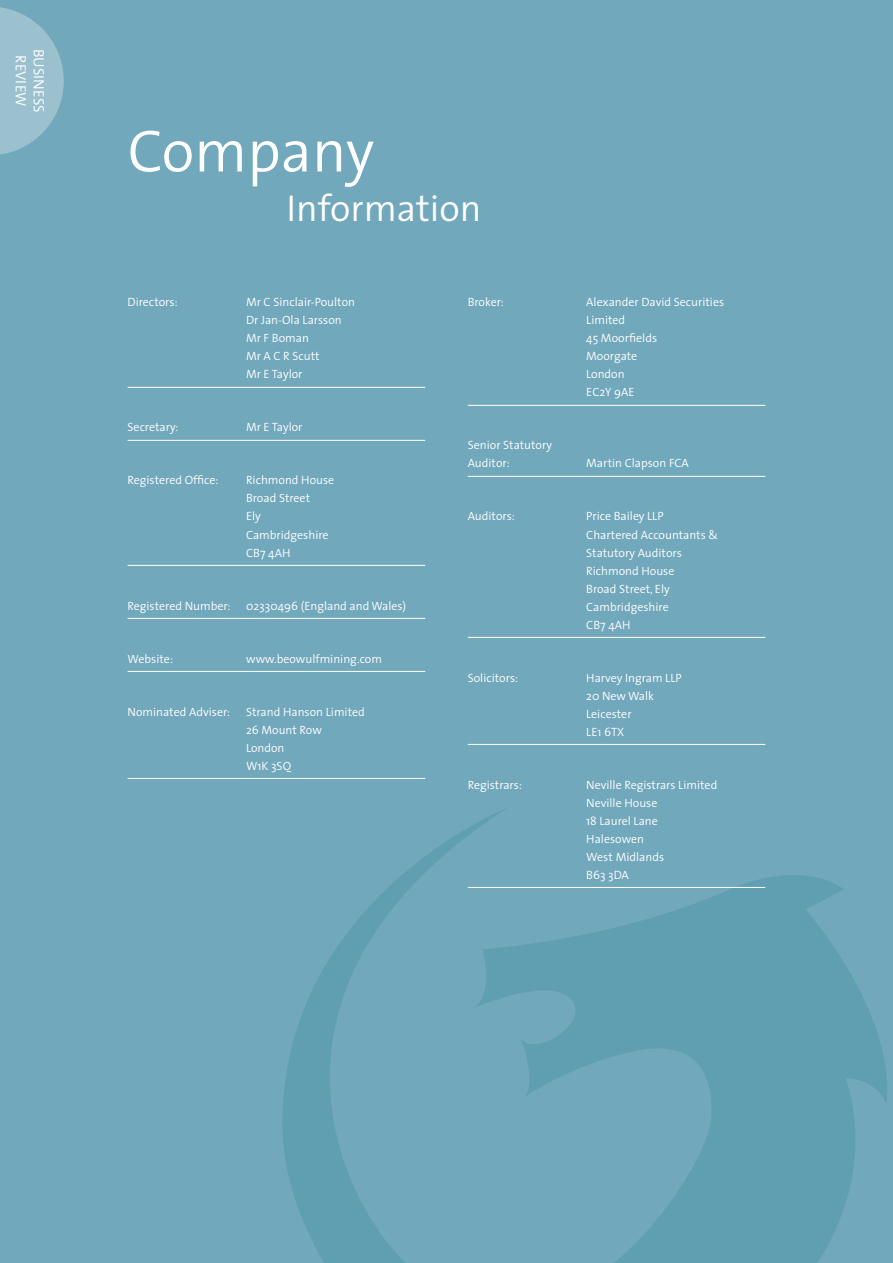
<style>
.page{position:relative;width:893px;height:1263px;background:#72a8bb}
.page>*{position:absolute;margin:0;border:0;box-sizing:border-box;transform-origin:0 0}
.t1{font:300 60px "The Sans";color:#fff}
.t2{font:300 37.5px "The Sans";color:#fff}
.t3{font:300 16.5px/19.5px "The Sans";color:#fff;text-align:center}
.t4{font:300 15px/18px "The Sans";color:#fff;text-align:center}
.t5{font:300 12px/18px "The Sans";color:#fff}
</style>
<div class="page">
<svg style="left:282px;top:808px;width:605px;height:455px"></svg>
<hr style="left:128px;top:387px;width:297px;height:1px;background:#fff">
<hr style="left:128px;top:440px;width:297px;height:1px;background:#fff">
<hr style="left:128px;top:565px;width:297px;height:1px;background:#fff">
<hr style="left:128px;top:618px;width:297px;height:1px;background:#fff">
<hr style="left:128px;top:671px;width:297px;height:1px;background:#fff">
<hr style="left:128px;top:778px;width:297px;height:1px;background:#fff">
<hr style="left:468px;top:405px;width:297px;height:1px;background:#fff">
<hr style="left:468px;top:476px;width:297px;height:1px;background:#fff">
<hr style="left:468px;top:637px;width:297px;height:1px;background:#fff">
<hr style="left:468px;top:744px;width:297px;height:1px;background:#fff">
<hr style="left:468px;top:887px;width:297px;height:1px;background:#fff">
<svg style="left:0;top:7px;width:64px;height:148px"></svg>
<p class="t3" style="left:58px;top:45px;width:70px;rotate:90deg">business review</p>
<p class="t4" style="left:49px;top:49px;width:64px;rotate:90deg">business review</p>
<p class="t1" style="left:128px;top:101px;width:248px">Company</p>
<p class="t2" style="left:287px;top:178px;width:196px">Information</p>
<p class="t5" style="left:128px;top:293px;width:52px">Directors:</p>
<p class="t5" style="left:246px;top:293px;width:111px">Mr C Sinclair-Poulton<br>Dr Jan-Ola Larsson<br>Mr F Boman<br>Mr A C R Scutt<br>Mr E Taylor</p>
<p class="t5" style="left:128px;top:418px;width:52px">Secretary:</p>
<p class="t5" style="left:246px;top:418px;width:58px">Mr E Taylor</p>
<p class="t5" style="left:128px;top:471px;width:92px">Registered Office:</p>
<p class="t5" style="left:246px;top:471px;width:90px">Richmond House<br>Broad Street<br>Ely<br>Cambridgeshire<br>CB7 4AH</p>
<p class="t5" style="left:128px;top:596px;width:105px">Registered Number:</p>
<p class="t5" style="left:246px;top:596px;width:162px">02330496 (England and Wales)</p>
<p class="t5" style="left:128px;top:649px;width:47px">Website:</p>
<p class="t5" style="left:246px;top:649px;width:137px">www.beowulfmining.com</p>
<p class="t5" style="left:128px;top:702px;width:104px">Nominated Adviser:</p>
<p class="t5" style="left:246px;top:702px;width:120px">Strand Hanson Limited<br>26 Mount Row<br>London<br>W1K 3SQ</p>
<p class="t5" style="left:468px;top:293px;width:38px">Broker:</p>
<p class="t5" style="left:586px;top:293px;width:139px">Alexander David Securities<br>Limited<br>45 Moorfields<br>Moorgate<br>London<br>EC2Y 9AE</p>
<p class="t5" style="left:468px;top:436px;width:86px">Senior Statutory<br>Auditor:</p>
<p class="t5" style="left:586px;top:454px;width:104px">Martin Clapson FCA</p>
<p class="t5" style="left:468px;top:507px;width:49px">Auditors:</p>
<p class="t5" style="left:586px;top:507px;width:133px">Price Bailey LLP<br>Chartered Accountants &amp;<br>Statutory Auditors<br>Richmond House<br>Broad Street, Ely<br>Cambridgeshire<br>CB7 4AH</p>
<p class="t5" style="left:468px;top:668px;width:52px">Solicitors:</p>
<p class="t5" style="left:586px;top:668px;width:97px">Harvey Ingram LLP<br>20 New Walk<br>Leicester<br>LE1 6TX</p>
<p class="t5" style="left:468px;top:775px;width:56px">Registrars:</p>
<p class="t5" style="left:586px;top:775px;width:133px">Neville Registrars Limited<br>Neville House<br>18 Laurel Lane<br>Halesowen<br>West Midlands<br>B63 3DA</p>
</div>
